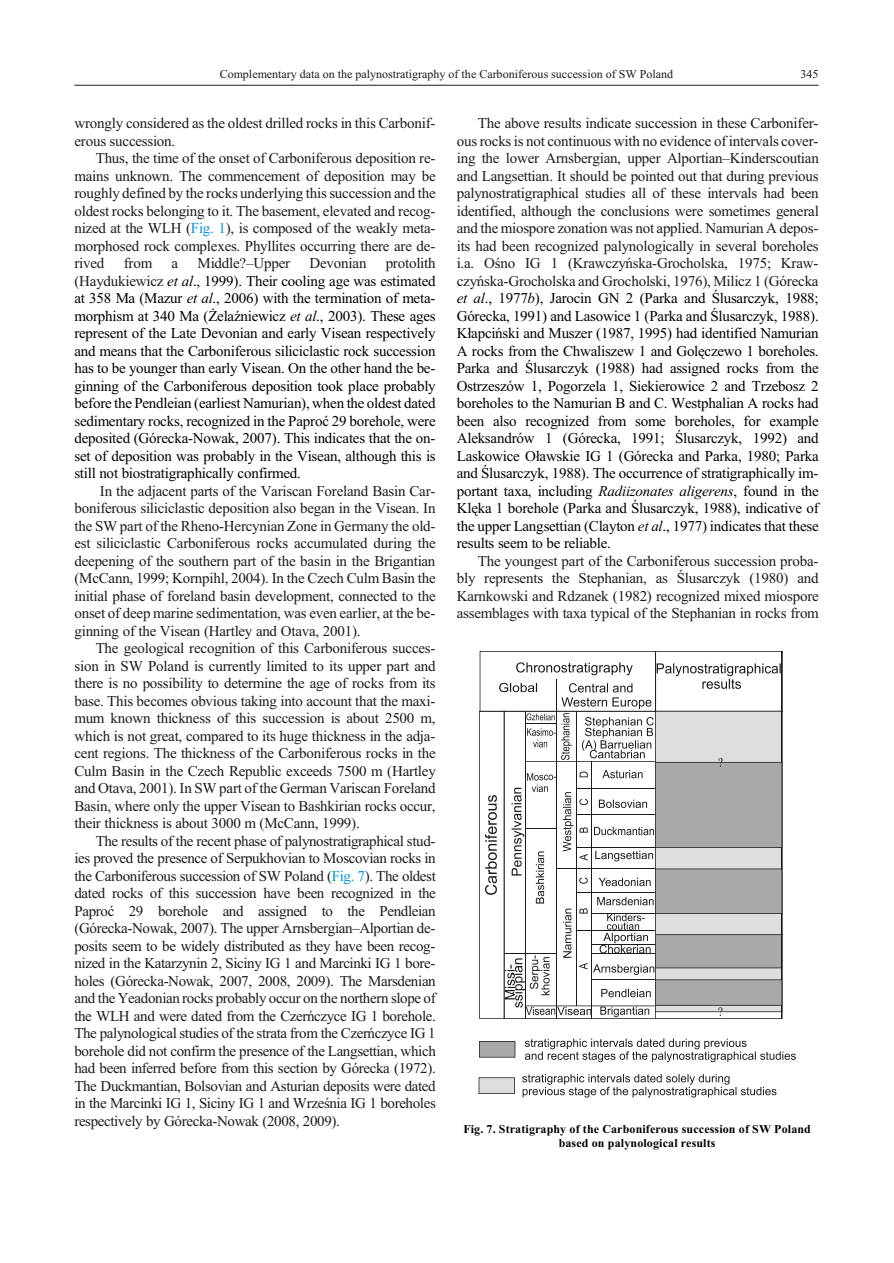
<style>
.page{position:relative;width:894px;height:1263px;background:#fff}
.page>*{position:absolute;margin:0;border:0;box-sizing:border-box;transform-origin:0 0}
.t1{font:15px/17.5px "Times New Roman";letter-spacing:-.015em;color:#1f1a17;text-align:justify}
.t2{font:15px/17.5px "Times New Roman";letter-spacing:-.015em;color:#000;text-align:justify}
.t3{font:700 12px/14.2px "Times New Roman";letter-spacing:.01em;color:#000;text-align:center}
.t4{font:12px "Times New Roman";letter-spacing:.005em;color:#1f1a17}
.s1{color:#0094de}
.s2{color:#1f1a17}
.s3{font-style:italic}
</style>
<div class="page">
<hr style="left:74px;top:85px;width:745px;height:1px;background:#1f1a17">
<hr style="left:655px;top:651px;width:1px;height:368px;background:#1f1a17">
<hr style="left:480px;top:651px;width:1px;height:60px;background:#1f1a17">
<hr style="left:480px;top:651px;width:303px;height:1px;background:#1f1a17">
<hr style="left:782px;top:651px;width:1px;height:368px;background:#1f1a17">
<svg style="left:479px;top:662px;width:304px;height:357px"></svg>
<div style="left:480px;top:1042px;width:35px;height:15px;background:#aba8a8"></div>
<hr style="left:480px;top:1041px;width:35px;height:1px;background:#1f1a17">
<svg style="left:515px;top:1041px;width:1px;height:17px"></svg>
<hr style="left:480px;top:1057px;width:35px;height:1px;background:#1f1a17">
<svg style="left:479px;top:1041px;width:1px;height:17px"></svg>
<svg style="left:525px;top:1039px;width:271px;height:23px"></svg>
<div style="left:479px;top:1078px;width:35px;height:15px;background:#dedede"></div>
<hr style="left:479px;top:1077px;width:35px;height:1px;background:#1f1a17">
<svg style="left:514px;top:1077px;width:1px;height:17px"></svg>
<hr style="left:479px;top:1093px;width:35px;height:1px;background:#1f1a17">
<svg style="left:479px;top:1077px;width:1px;height:17px"></svg>
<svg style="left:522px;top:1074px;width:255px;height:24px"></svg>
<p class="t4" style="left:220px;top:70px;width:455px">Complementary data on the palynostratigraphy of the Carboniferous succession of SW Poland</p>
<p class="t4" style="left:800px;top:70px;width:20px">345</p>
<p class="t1" style="left:74px;top:116px;width:363px">wrongly con sid ered as the old est drilled rocks in this Car bon if - er ous suc ces sion.</p>
<p class="t1" style="left:74px;top:151px;width:363px;text-indent:21px">Thus, the time of the on set of Car bon if er ous de po si tion re - mains un known. The commencement of de po si tion may be roughly de fined by the rocks un der lying this suc cession and the old est rocks belong ing to it. The base ment, el e vated and recog - nized at the WLH (<span class="s1">Fig. 1</span>), is composed of the weakly meta&shy;mor phosed rock complexes. Phyllites oc cur ring there are de - rived</p>
<p class="t2" style="left:74px;top:256px;width:363px;text-indent:311px"><span class="s2">protolith (Haydukiewicz</span> <span class="s3">et al</span>., 1999). Their cool ing age was es timated at 358 Ma (Mazur <span class="s3">et al</span>., 2006) with the ter mi na tion of meta&shy;mor phism at 340 Ma (¯elaŸniewicz <span class="s3">et al</span>., 2003). These ages rep re sent of the Late De vo nian and early Visean re spec tively and means that the Car bon if er ous siliciclastic rock suc ces sion has to be youn ger than early Visean. On the other hand the be - gin ning of the Car bon if er ous de po si tion took place prob a bly be fore the Pendleian (ear li est Namurian), when the old est dated sed i men tary rocks, rec og nized in the Paproæ 29 bore hole, were de pos ited (Górecka-Nowak, 2007). This in di cates that the on - set of de po si tion was prob a bly in the Visean, although this is still not biostratigraphically con firmed.</p>
<p class="t1" style="left:74px;top:483px;width:363px;text-indent:25px">In the ad ja cent parts of the Variscan Fore land Ba sin Car - bon if er ous siliciclastic de po si tion also be gan in the Visean. In the SW part of the Rheno-Hercynian Zone in Ger many the old - est siliciclastic Car bon if er ous rocks ac cu mu lated dur ing the deep en ing of the south ern part of the ba sin in the Brigantian (McCann, 1999; Kornpihl, 2004). In the Czech Culm Ba sin the initial phase of foreland basin devel op ment, con nected to the on set of deep ma rine sedi men ta tion, was even earlier, at the be - gin ning of the Visean (Hartley and Otava, 2001).</p>
<p class="t1" style="left:74px;top:641px;width:363px;text-indent:21px">The geo log i cal rec og ni tion of this Car bon if er ous suc ces - sion in SW Po land is cur rently limited to its up per part and there is no pos si bility to de termine the age of rocks from its base. This be comes ob vi ous tak ing into account that the max i - mum known thick ness of this suc cession is about 2500 m, which is not great, compared to its huge thick ness in the ad ja - cent re gions. The thick ness of the Car bon if er ous rocks in the Culm Ba sin in the Czech Re pub lic ex ceeds 7500 m (Hartley and Otava, 2001). In SW part of the Ger man Variscan Fore land Ba sin, where only the up per Visean to Bashkirian rocks occur, their thick ness is about 3000 m (McCann, 1999).</p>
<p class="t1" style="left:74px;top:833px;width:363px;text-indent:21px">The re sults of the re cent phase of palynostratigraphical stud - ies proved the presence of Serpukhovian to Moscovian rocks in the Car bon if er ous suc ces sion of SW Po land (<span class="s1">Fig. 7</span>). The old est dated rocks of this suc cession have been rec og nized in the Paproæ 29 bore hole and as signed to the Pendleian (Górecka-Nowak, 2007). The up per Arnsbergian–Alportian de - pos its seem to be widely dis trib uted as they have been rec og - nized in the Katarzynin 2, Siciny IG 1 and Marcinki IG 1 bore - holes (Górecka-Nowak, 2007, 2008, 2009). The Marsdenian and the Yeadonian rocks prob a bly oc cur on the north ern slope of the WLH and were dated from the Czerñczyce IG 1 bore hole.<br>The palynological studies of the strata from the Czerñczyce IG 1 bore hole did not con firm the pres ence of the Langsettian, which had been in ferred be fore from this section by Górecka (1972).<br>The Duckmantian, Bolsovian and Asturian de pos its were dated in the Marcinki IG 1, Siciny IG 1 and Wrzeœnia IG 1 bore holes re spec tively by Górecka-Nowak (2008, 2009).</p>
<p class="t1" style="left:124px;top:256px;width:30px">from</p>
<p class="t1" style="left:172px;top:256px;width:8px">a</p>
<p class="t1" style="left:198px;top:256px;width:94px">Mid dle?–Up per</p>
<p class="t1" style="left:310px;top:256px;width:58px">De vo nian</p>
<p class="t2" style="left:457px;top:116px;width:364px;text-indent:21px"><span class="s2">The above re sults in di cate suc ces sion in these Car bon if er - ous rocks is not con tin u ous with no ev i dence of in tervals cov er - ing the lower Arnsbergian, up per Alportian–Kinderscoutian and Langsettian. It should be pointed out that dur ing previ ous palynostratigraphical stud ies all of these in tervals had been identified, although the con clu sions were some times gen eral and the miospore zonation was not ap plied. Namurian A de pos - its had been rec og nized paly no logi cal ly in sev eral bore holes i.a. Oœno IG 1 (Krawczyñska-Grocholska, 1975; Kraw - czyñska-Grocholska and Grocholski, 1976), Milicz 1 (Górecka </span><span class="s3">et al</span>., 1977<span class="s3">b</span>), Jarocin GN 2 (Parka and Œlusarczyk, 1988; Górecka, 1991) and Lasowice 1 (Parka and Œlusarczyk, 1988).<br>K³apciñski and Muszer (1987, 1995) had iden tified Namurian A rocks from the Chwaliszew 1 and Golêczewo 1 bore holes.<br>Parka and Œlusarczyk (1988) had assigned rocks from the Ostrzeszów 1, Pogorzela 1, Siekierowice 2 and Trzebosz 2 bore holes to the Namurian B and C. Westphalian A rocks had been also recog nized from some bore holes, for ex ample Aleksandrów 1 (Górecka, 1991; Œlusarczyk, 1992) and Laskowice O³awskie IG 1 (Górecka and Parka, 1980; Parka and Œlusarczyk, 1988). The oc cur rence of stratigraphically im&shy;por tant taxa, in clud ing <span class="s3">Radiizonates aligerens</span>, found in the Klêka 1 bore hole (Parka and Œlusarczyk, 1988), in dic a tive of the up per Langsettian (Clay ton <span class="s3">et al</span>., 1977) in di cates that these re sults seem to be re li able.</p>
<p class="t1" style="left:457px;top:553px;width:364px;text-indent:21px">The youn gest part of the Car bon if er ous suc ces sion prob a - bly rep re sents the Stephanian, as Œlusarczyk (1980) and Karnkowski and Rdzanek (1982) recog nized mixed miospore as sem blages with taxa typ i cal of the Stephanian in rocks from</p>
<p class="t3" style="left:463px;top:1123px;width:349px">Fig. 7. Stra tig ra phy of the Car bon if er ous suc ces sion of SW Po land based on palynological re sults</p>
</div>
